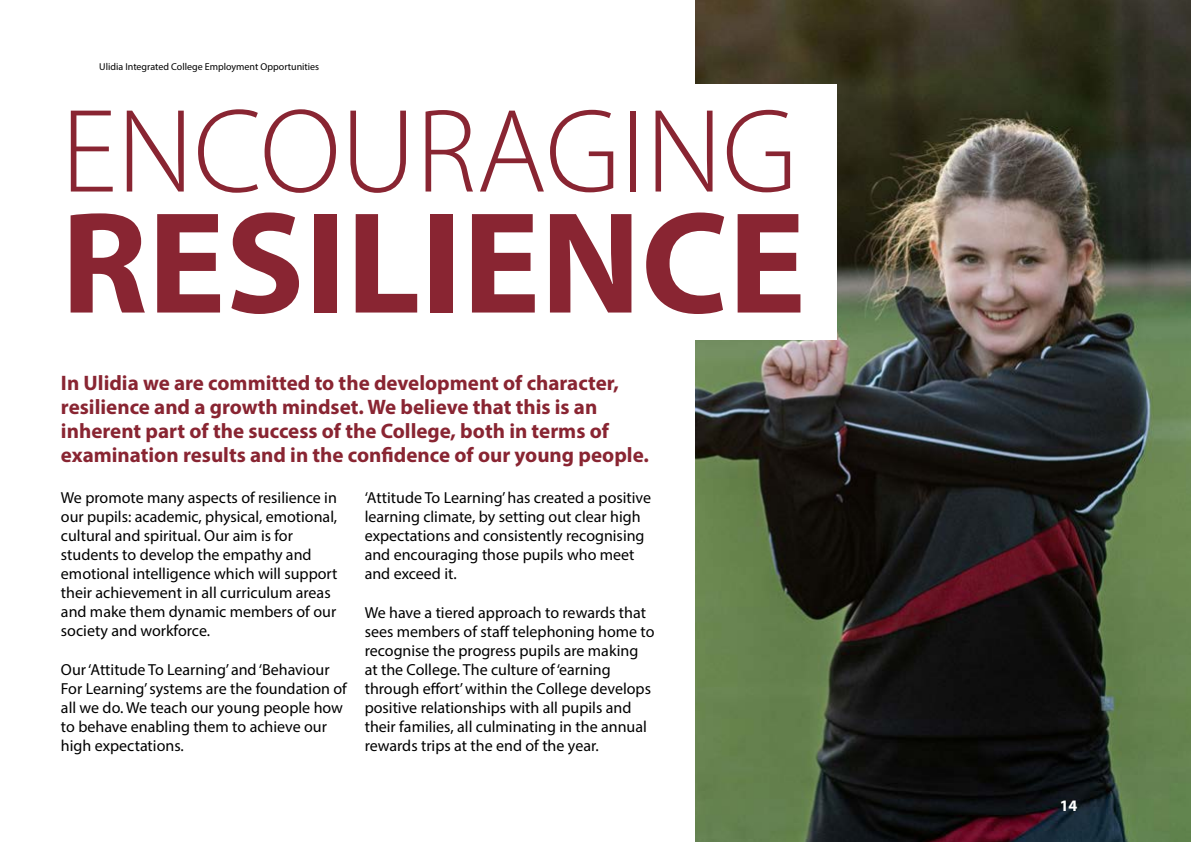
<style>
.page{position:relative;width:1191px;height:842px;background:#fff}
.page>*{position:absolute;margin:0;border:0;box-sizing:border-box;transform-origin:0 0}
.t1{font:700 146px "Myriad Pro";color:#892532}
.t2{font:300 120px "Myriad Pro";color:#892532}
.t3{font:700 21px/24px "Myriad Pro";color:#892532}
.t4{font:16px/19px "Myriad Pro";color:#000}
.t5{font:700 16px "Myriad Pro";color:#fff}
.t6{font:10px "Myriad Pro";color:#000}
</style>
<div class="page">
<img style="left:695px;top:0;width:496px;height:842px">
<div style="left:61px;top:84px;width:775px;height:256px;background:#fff"></div>
<p class="t6" style="left:99px;top:61px;width:221px">Ulidia Integrated College Employment Opportunities</p>
<h2 class="t2" style="left:61px;top:79px;width:737px">ENCOURAGING</h2>
<h1 class="t1" style="left:61px;top:168px;width:746px">RESILIENCE</h1>
<p class="t3" style="left:61px;top:370px;width:589px">In Ulidia we are committed to the development of character, resilience and a growth mindset. We believe that this is an inherent part of the success of the College, both in terms of examination results and in the confidence of our young people.</p>
<p class="t4" style="left:61px;top:488px;width:278px">We promote many aspects of resilience in our pupils: academic, physical, emotional, cultural and spiritual. Our aim is for students to develop the empathy and emotional intelligence which will support their achievement in all curriculum areas and make them dynamic members of our society and workforce.</p>
<p class="t4" style="left:61px;top:660px;width:287px">Our ‘Attitude To Learning’ and ‘Behaviour For Learning’ systems are the foundation of all we do. We teach our young people how to behave enabling them to achieve our high expectations.</p>
<p class="t4" style="left:365px;top:488px;width:288px">‘Attitude To Learning’ has created a positive learning climate, by setting out clear high expectations and consistently recognising and encouraging those pupils who meet and exceed it.</p>
<p class="t4" style="left:365px;top:603px;width:291px">We have a tiered approach to rewards that sees members of staff telephoning home to recognise the progress pupils are making at the College. The culture of ‘earning through effort’ within the College develops positive relationships with all pupils and their families, all culminating in the annual rewards trips at the end of the year.</p>
<p class="t5" style="left:1059px;top:796px;width:19px">14</p>
</div>
